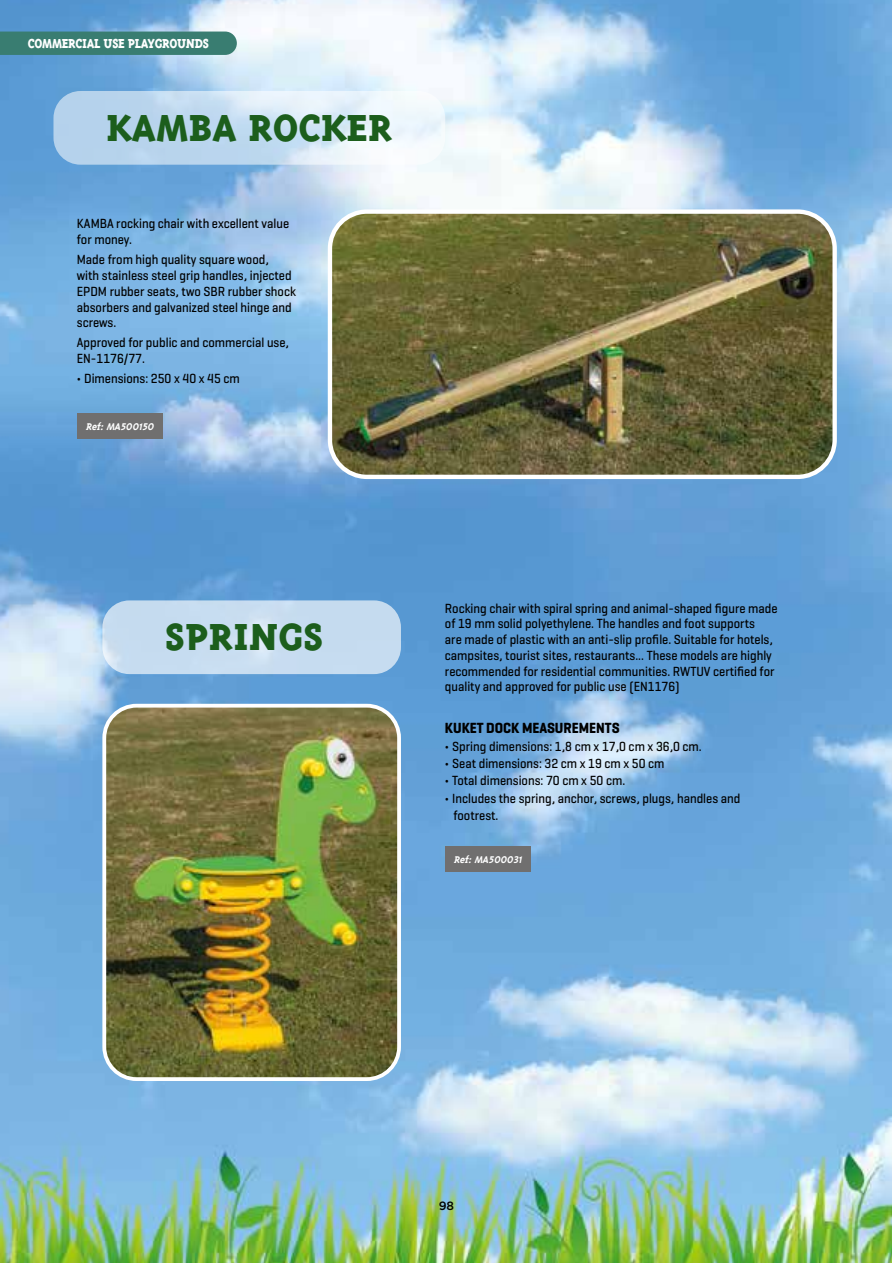
<style>
.page{position:relative;width:893px;height:1263px;background:#fff}
.page>*{position:absolute;margin:0;border:0;box-sizing:border-box;transform-origin:0 0}
.t1{font:800 43.35px "Triplex Serif";color:#1c5e1c}
.t2{font:800 15px "Triplex Serif";letter-spacing:-.025em;color:#fff;scale:.9 1}
.t3{font:700 15px "Geogrotesque";color:#000;scale:.92 1}
.t4{font:500 13.5px/15.8px "Geogrotesque";color:#000;scale:.92 1}
.t5{font:500 12px "Gotham";color:#000}
.t6{font:italic 700 11.25px "Triplex Serif";color:#fff}
</style>
<div class="page">
<img style="left:0;top:0;width:892px;height:1263px">
<div style="left:0;top:32px;width:237px;height:23px;background:#397d71"></div>
<img style="left:330px;top:212px;width:505px;height:265px">
<div style="left:328px;top:209px;width:509px;height:270px;border:4px solid #fff;border-radius:37px"></div>
<svg style="left:55px;top:92px;width:389px;height:71px;background:#cde2f3"></svg>
<div style="left:53px;top:91px;width:392px;height:74px;border:3px solid #fff;border-radius:26px"></div>
<img style="left:104px;top:706px;width:295px;height:373px">
<div style="left:102px;top:704px;width:299px;height:377px;border:4px solid #fff;border-radius:32px"></div>
<div style="left:104px;top:602px;width:295px;height:71px;background:#c6dcf0;border-radius:26px"></div>
<div style="left:102px;top:600px;width:299px;height:74px;border:3px solid #fff;border-radius:26px"></div>
<div style="left:77px;top:413px;width:86px;height:26px;background:#706f6f"></div>
<div style="left:445px;top:846px;width:86px;height:26px;background:#706f6f"></div>
<p class="t2" style="left:28px;top:34px;width:203px">COMMERCIAL USE PLAYGROUNDS</p>
<h1 class="t1" style="left:106px;top:102px;width:288px">KAMBA ROCKER</h1>
<p class="t4" style="left:77px;top:216px;width:232px">KAMBA rocking chair with excellent value for money.</p>
<p class="t4" style="left:77px;top:252px;width:240px">Made from high quality square wood,<br>with stainless steel grip handles, injected EPDM rubber seats, two SBR rubber shock absorbers and galvanized steel hinge and screws.</p>
<p class="t4" style="left:77px;top:335px;width:232px">Approved for public and commercial use,<br>EN-1176/77.</p>
<p class="t4" style="left:77px;top:371px;width:179px">¬ Dimensions: 250 x 40 x 45 cm</p>
<p class="t6" style="left:86px;top:420px;width:72px">Ref:MA500150</p>
<h1 class="t1" style="left:165px;top:612px;width:160px">SPRINGS</h1>
<p class="t4" style="left:445px;top:600px;width:363px">Rocking chair with spiral spring and animal-shaped figure made of 19 mm solid polyethylene. The handles and foot supports<br>are made of plastic with an anti-slip profile. Suitable for hotels, campsites, tourist sites, restaurants... These models are highly recommended for residential communities. RWTUV certified for quality and approved for public use (EN1176)</p>
<p class="t3" style="left:445px;top:719px;width:191px">KUKET DOCK MEASUREMENTS</p>
<p class="t4" style="left:445px;top:738px;width:281px">¬ Spring dimensions: 1,8 cm x 17,0 cm x 36,0 cm.</p>
<p class="t4" style="left:445px;top:756px;width:240px">¬ Seat dimensions: 32 cm x 19 cm x 50 cm</p>
<p class="t4" style="left:445px;top:773px;width:197px">¬ Total dimensions: 70 cm x 50 cm.</p>
<p class="t4" style="left:445px;top:790px;width:323px">¬ Includes the spring, anchor, screws, plugs, handles and</p>
<p class="t4" style="left:453px;top:808px;width:50px">footrest.</p>
<p class="t6" style="left:454px;top:853px;width:72px">Ref:MA500031</p>
<p class="t5" style="left:439px;top:1198px;width:17px">98</p>
</div>
